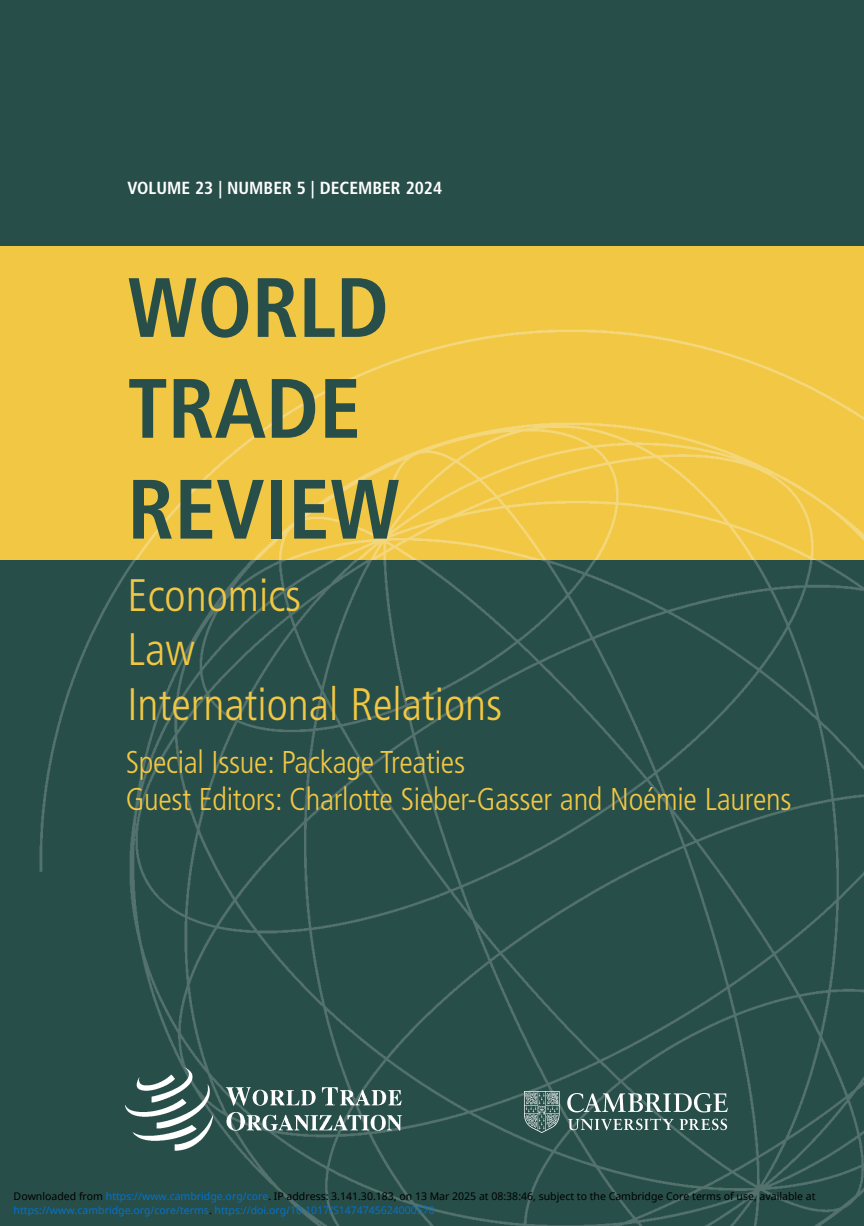
<style>
.page{position:relative;width:864px;height:1226px;background:#fff}
.page>*{position:absolute;margin:0;border:0;box-sizing:border-box;transform-origin:0 0}
.t1{font:700 condensed 84px/100.8px "Frutiger";color:#284e49}
.t2{font:300 condensed 45.5px/54.6px "Frutiger";color:#f1c743}
.t3{font:300 condensed 31.5px/37.8px "Frutiger";letter-spacing:-.01em;color:#f1c743}
.t4{font:700 condensed 17.5px "Frutiger";color:#fff}
.t5{font:10.5px "Noto Sans";color:#000}
.t6{font:10.5px "Noto Sans";color:#0172cf}
.s1{color:#0172cf}
.s2{color:#000}
</style>
<div class="page">
<div style="left:0;top:0;width:863px;height:1225px;background:#284e49"></div>
<div style="left:0;top:247px;width:863px;height:313px;background:#f1c743"></div>
<img style="left:39px;top:329px;width:824px;height:896px">
<img style="left:126px;top:1067px;width:281px;height:83px">
<img style="left:524px;top:1090px;width:203px;height:42px">
<h3 class="t4" style="left:127px;top:181px;width:316px">VOLUME 23 | NUMBER 5 | DECEMBER 2024</h3>
<h1 class="t1" style="left:127px;top:264px;width:274px">WORLD<br>TRADE<br>REVIEW</h1>
<h2 class="t2" style="left:127px;top:571px;width:376px">Economics<br>Law<br>International Relations</h2>
<h3 class="t3" style="left:126px;top:745px;width:667px">Special Issue: Package Treaties<br>Guest Editors: Charlotte Sieber-Gasser and Noémie Laurens</h3>
<p class="t5" style="left:14px;top:1188px;width:803px">Downloaded from <span class="s1">https://www.cambridge.org/core</span>. IP address: 3.141.30.183, on 13 Mar 2025 at 08:38:46, subject to the Cambridge Core terms of use, available at</p>
<p class="t6" style="left:14px;top:1202px;width:422px">https://www.cambridge.org/core/terms<span class="s2">.</span> https://doi.org/10.1017/S1474745624000570</p>
</div>
